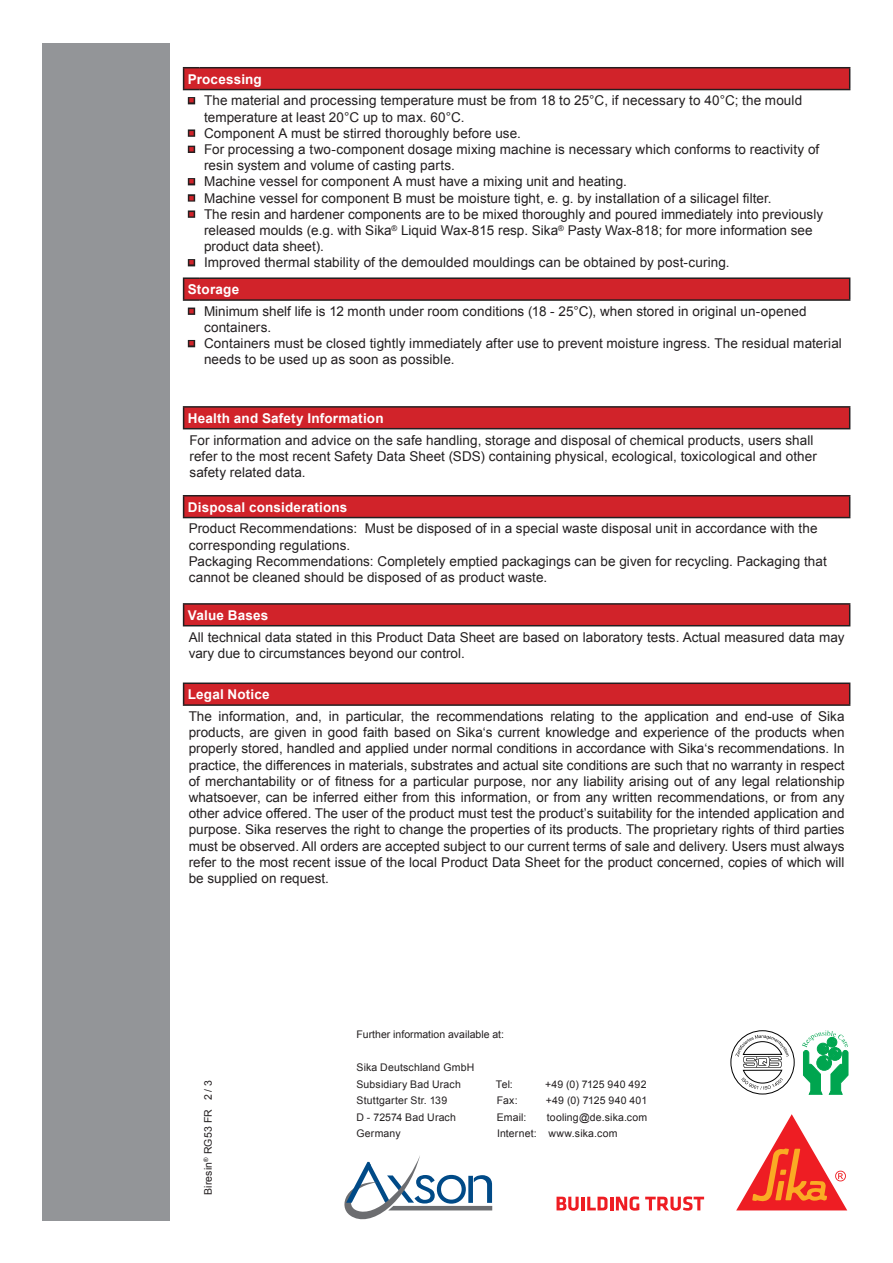
<style>
.page{position:relative;width:893px;height:1263px;background:#fff}
.page>*{position:absolute;margin:0;border:0;box-sizing:border-box;transform-origin:0 0}
.TDS_Note{font:13.5px/16.2px "Arial";letter-spacing:.005em;color:#231f20}
.DS_Text{font:13.5px/16.2px "Arial";letter-spacing:.005em;color:#231f20}
.TDS_Text{font:13.5px/16.2px "Arial";color:#231f20}
.DS_Überschrift{font:700 13.5px "Arial";letter-spacing:.015em;color:#fff}
.DS{font:10.5px "Arial";letter-spacing:.015em;color:#231f20}
.DS_Text-2{font:7.5px "Wingdings";color:#d1232a}
</style>
<div class="page">
<div style="left:43px;top:43px;width:127px;height:1177px;background:#939598"></div>
<svg style="left:556px;top:1196px;width:83px;height:14px"></svg>
<svg style="left:645px;top:1196px;width:59px;height:14px"></svg>
<svg style="left:736px;top:1114px;width:111px;height:96px"></svg>
<svg style="left:344px;top:1156px;width:148px;height:63px"></svg>
<div style="left:184px;top:407px;width:666px;height:22px;background:#d1232a"></div>
<svg style="left:849px;top:408px;width:1px;height:20px"></svg>
<hr style="left:183px;top:406px;width:667px;height:2px;background:#231f20">
<svg style="left:183px;top:408px;width:1px;height:20px"></svg>
<hr style="left:183px;top:428px;width:667px;height:1px;background:#231f20">
<div style="left:184px;top:496px;width:666px;height:22px;background:#d1232a"></div>
<svg style="left:849px;top:496px;width:1px;height:21px"></svg>
<hr style="left:183px;top:495px;width:667px;height:1px;background:#231f20">
<svg style="left:183px;top:496px;width:1px;height:21px"></svg>
<hr style="left:183px;top:517px;width:667px;height:1px;background:#231f20">
<div style="left:184px;top:604px;width:666px;height:22px;background:#d1232a"></div>
<svg style="left:849px;top:605px;width:1px;height:20px"></svg>
<hr style="left:183px;top:603px;width:667px;height:2px;background:#231f20">
<svg style="left:183px;top:605px;width:1px;height:20px"></svg>
<hr style="left:183px;top:625px;width:667px;height:1px;background:#231f20">
<div style="left:184px;top:683px;width:666px;height:22px;background:#d1232a"></div>
<svg style="left:849px;top:684px;width:1px;height:20px"></svg>
<hr style="left:183px;top:682px;width:667px;height:2px;background:#231f20">
<svg style="left:183px;top:684px;width:1px;height:20px"></svg>
<hr style="left:183px;top:704px;width:667px;height:2px;background:#231f20">
<div style="left:184px;top:68px;width:666px;height:22px;background:#d1232a"></div>
<svg style="left:184px;top:90px;width:666px;height:177px"></svg>
<hr style="left:200px;top:67px;width:650px;height:1px;background:#231f20">
<svg style="left:849px;top:68px;width:1px;height:21px"></svg>
<svg style="left:183px;top:67px;width:17px;height:23px"></svg>
<hr style="left:200px;top:89px;width:650px;height:1px;background:#231f20">
<div style="left:188px;top:97px;width:7px;height:7px;border:3px solid #231f20"></div>
<div style="left:188px;top:129px;width:7px;height:8px;border:3px solid #231f20"></div>
<div style="left:188px;top:146px;width:7px;height:7px;border:3px solid #231f20"></div>
<div style="left:188px;top:178px;width:7px;height:7px;border:3px solid #231f20"></div>
<div style="left:188px;top:194px;width:7px;height:8px;border:3px solid #231f20"></div>
<div style="left:188px;top:210px;width:7px;height:8px;border:3px solid #231f20"></div>
<div style="left:188px;top:259px;width:7px;height:7px;border:3px solid #231f20"></div>
<div style="left:184px;top:278px;width:666px;height:22px;background:#d1232a"></div>
<hr style="left:200px;top:277px;width:650px;height:2px;background:#231f20">
<svg style="left:849px;top:279px;width:1px;height:20px"></svg>
<svg style="left:183px;top:277px;width:17px;height:24px"></svg>
<hr style="left:200px;top:299px;width:650px;height:2px;background:#231f20">
<div style="left:188px;top:308px;width:7px;height:7px;border:3px solid #231f20"></div>
<div style="left:188px;top:340px;width:7px;height:7px;border:3px solid #231f20"></div>
<svg style="left:802px;top:1030px;width:46px;height:64px"></svg>
<div style="left:731px;top:1030px;width:63px;height:64px;border:1px solid #000;border-radius:50%"></div>
<svg style="left:735px;top:1035px;width:54px;height:55px"></svg>
<p class="DS_Überschrift" style="left:188px;top:70px;width:76px">Processing</p>
<p class="DS_Text-2" style="left:189px;top:97px;width:7px">■</p>
<p class="DS_Text-2" style="left:189px;top:129px;width:7px">■</p>
<p class="DS_Text-2" style="left:189px;top:145px;width:7px">■</p>
<p class="DS_Text-2" style="left:189px;top:178px;width:7px">■</p>
<p class="DS_Text-2" style="left:189px;top:194px;width:7px">■</p>
<p class="DS_Text-2" style="left:189px;top:210px;width:7px">■</p>
<p class="DS_Text" style="left:204px;top:93px;width:600px">The material and processing temperature must be from 18 to 25°C, if necessary to 40°C; the mould</p>
<p class="DS_Text" style="left:204px;top:109px;width:621px">temperature at least 20°C up to max. 60°C.<br>Component A must be stirred thoroughly before use.<br>For processing a two-component dosage mixing machine is necessary which conforms to reactivity of resin system and volume of casting parts.<br>Machine vessel for component A must have a mixing unit and heating.<br>Machine vessel for component B must be moisture tight, e. g. by installation of a silicagel filter.<br>The resin and hardener components are to be mixed thoroughly and poured immediately into previously released moulds (e.g. with Sika<sup>®</sup> Liquid Wax-815 resp. Sika<sup>®</sup> Pasty Wax-818; for more information see product data sheet).<br>Improved thermal stability of the demoulded mouldings can be obtained by post-curing.</p>
<p class="DS_Überschrift" style="left:188px;top:280px;width:53px">Storage</p>
<p class="DS_Text-2" style="left:189px;top:307px;width:7px">■</p>
<p class="DS_Text-2" style="left:189px;top:340px;width:7px">■</p>
<p class="DS_Text-2" style="left:189px;top:259px;width:7px">■</p>
<p class="DS_Text" style="left:204px;top:303px;width:604px">Minimum shelf life is 12 month under room conditions (18 - 25°C), when stored in original un-opened containers.</p>
<p class="DS_Text" style="left:204px;top:336px;width:639px">Containers must be closed tightly immediately after use to prevent moisture ingress. The residual material needs to be used up as soon as possible.</p>
<p class="DS_Überschrift" style="left:188px;top:409px;width:197px">Health and Safety Information</p>
<p class="TDS_Note" style="left:190px;top:432px;width:629px">For information and advice on the safe handling, storage and disposal of chemical products, users shall refer to the most recent Safety Data Sheet (SDS) containing physical, ecological, toxicological and other safety related data.</p>
<p class="DS_Überschrift" style="left:188px;top:498px;width:161px">Disposal considerations</p>
<p class="DS_Text" style="left:189px;top:521px;width:630px">Product Recommendations: Must be disposed of in a special waste disposal unit in accordance with the</p>
<p class="DS_Text" style="left:189px;top:537px;width:163px">corresponding regulations.</p>
<p class="DS_Text" style="left:189px;top:553px;width:640px">Packaging Recommendations: Completely emptied packagings can be given for recycling. Packaging that cannot be cleaned should be disposed of as product waste.</p>
<p class="DS_Überschrift" style="left:188px;top:606px;width:82px">Value Bases</p>
<p class="TDS_Text" style="left:189px;top:629px;width:657px">All technical data stated in this Product Data Sheet are based on laboratory tests. Actual measured data may vary due to circumstances beyond our control.</p>
<p class="DS_Überschrift" style="left:188px;top:685px;width:83px">Legal Notice</p>
<p class="TDS_Note" style="left:189px;top:708px;width:657px;text-align:justify">The information, and, in particular, the recommendations relating to the application and end-use of Sika products, are given in good faith based on Sika‘s current knowledge and experience of the products when properly stored, handled and applied under normal conditions in accordance with Sika‘s recommendations. In practice, the differences in materials, substrates and actual site conditions are such that no warranty in respect of merchantability or of fitness for a particular purpose, nor any liability arising out of any legal relationship whatsoever, can be inferred either from this information, or from any written recommendations, or from any other advice offered. The user of the product must test the product’s suitability for the intended application and purpose. Sika reserves the right to change the properties of its products. The proprietary rights of third parties must be observed. All orders are accepted subject to our current terms of sale and delivery. Users must always refer to the most recent issue of the local Product Data Sheet for the product concerned, copies of which will be supplied on request.</p>
<p class="DS" style="left:201px;top:1195px;width:117px;rotate:-90deg">Biresin<sup>®</sup> RG53 FR 2 / 3</p>
<p class="DS" style="left:356px;top:1027px;width:149px">Further information available at:</p>
<p class="DS" style="left:356px;top:1060px;width:119px">Sika Deutschland GmbH</p>
<p class="DS" style="left:356px;top:1077px;width:106px">Subsidiary Bad Urach</p>
<p class="DS" style="left:496px;top:1077px;width:18px">Tel:</p>
<p class="DS" style="left:545px;top:1077px;width:103px">+49 (0) 7125 940 492</p>
<p class="DS" style="left:356px;top:1093px;width:92px">Stuttgarter Str. 139</p>
<p class="DS" style="left:497px;top:1093px;width:22px">Fax:</p>
<p class="DS" style="left:546px;top:1093px;width:103px">+49 (0) 7125 940 401</p>
<p class="DS" style="left:356px;top:1110px;width:101px">D - 72574 Bad Urach</p>
<p class="DS" style="left:497px;top:1110px;width:31px">Email:</p>
<p class="DS" style="left:547px;top:1110px;width:102px">tooling@de.sika.com</p>
<p class="DS" style="left:356px;top:1126px;width:46px">Germany</p>
<p class="DS" style="left:497px;top:1126px;width:122px">Internet: www.sika.com</p>
</div>
